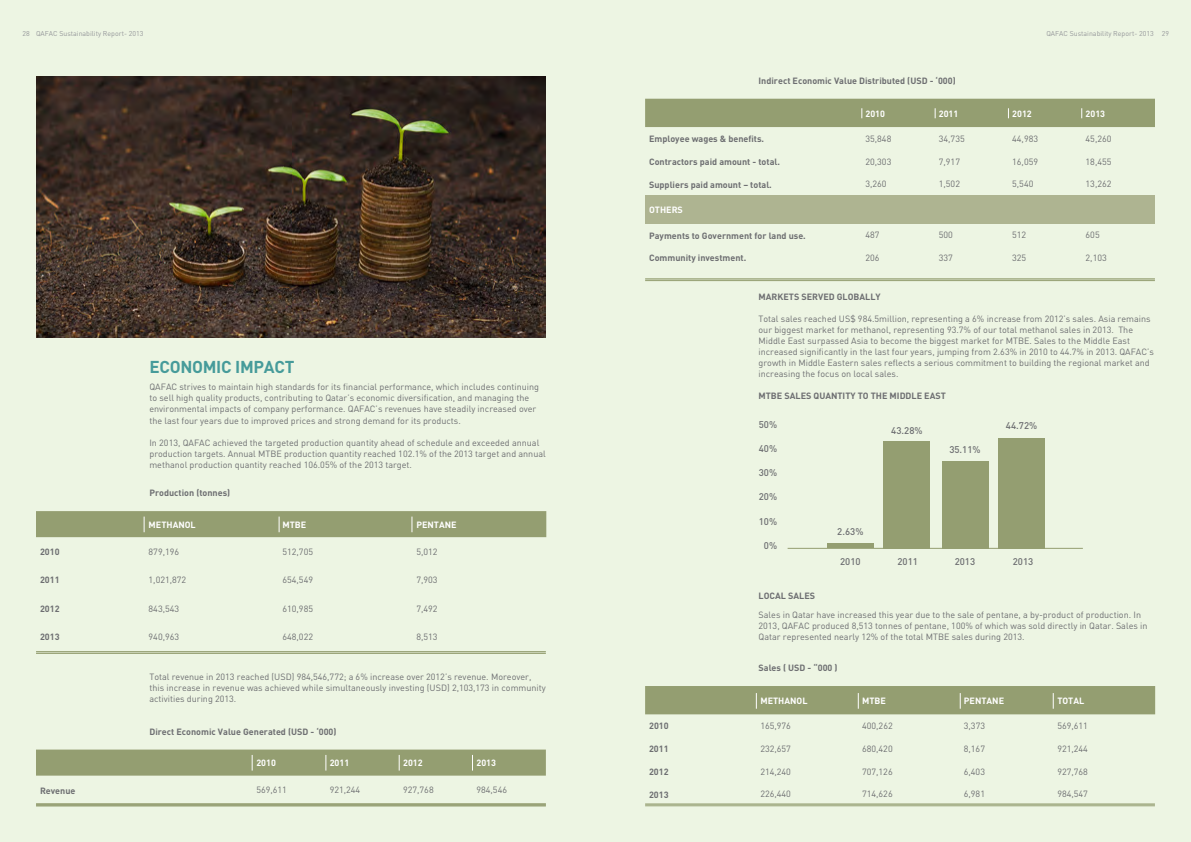
<style>
.page{position:relative;width:1191px;height:842px;background:#edf5e3}
.page>*{position:absolute;margin:0;border:0;box-sizing:border-box;transform-origin:0 0}
.t1{font:700 17px "DIN";color:#469b9a}
.t2{font:500 9.6px "DIN";color:#6d6e71}
.t3{font:9px/11px "DIN";color:#6d6e71}
.t4{font:700 9px "DIN";color:#6d6e71}
.t5{font:700 9px "DIN";color:#fff}
.t6{font:7px "DIN";color:#95979a}
</style>
<div class="page">
<div style="left:645px;top:195px;width:510px;height:28px;background:#aeb491"></div>
<div style="left:36px;top:511px;width:510px;height:26px;background:#949e71"></div>
<hr style="left:36px;top:651px;width:510px;height:1px;background:#949e71">
<hr style="left:36px;top:653px;width:510px;height:1px;background:#949e71">
<hr style="left:36px;top:803px;width:510px;height:2px;background:#949e71">
<hr style="left:36px;top:805px;width:510px;height:1px;background:#949e71">
<div style="left:645px;top:686px;width:510px;height:28px;background:#949e71"></div>
<hr style="left:645px;top:803px;width:510px;height:2px;background:#949e71">
<hr style="left:645px;top:805px;width:510px;height:1px;background:#949e71">
<hr style="left:645px;top:278px;width:510px;height:2px;background:#949e71">
<hr style="left:645px;top:280px;width:510px;height:1px;background:#949e71">
<div style="left:645px;top:99px;width:510px;height:28px;background:#949e71"></div>
<svg style="left:36px;top:749px;width:510px;height:27px;background:#97a175"></svg>
<img style="left:36px;top:77px;width:510px;height:260px">
<hr style="left:787px;top:548px;width:295px;height:1px;background:#949e71">
<div style="left:884px;top:441px;width:46px;height:107px;background:#949e71"></div>
<div style="left:942px;top:461px;width:46px;height:87px;background:#949e71"></div>
<div style="left:827px;top:543px;width:46px;height:5px;background:#949e71"></div>
<div style="left:998px;top:438px;width:46px;height:110px;background:#949e71"></div>
<p class="t6" style="left:22px;top:29px;width:122px">28 QAFAC Sustainability Report- 2013</p>
<p class="t6" style="left:1046px;top:29px;width:124px">QAFAC Sustainability Report- 2013 29</p>
<h1 class="t1" style="left:149px;top:356px;width:22px">Economic</h1>
<h1 class="t1" style="left:235px;top:356px;width:17px">Impact</h1>
<p class="t3" style="left:149px;top:381px;width:391px">QAFAC strives to maintain high standards for its financial performance, which includes continuing to sell high quality products, contributing to Qatar’s economic diversification, and managing the environmental impacts of company performance. QAFAC’s revenues have steadily increased over</p>
<p class="t3" style="left:149px;top:415px;width:313px">the last four years due to improved prices and strong demand for its products.</p>
<p class="t3" style="left:149px;top:437px;width:398px">In 2013, QAFAC achieved the targeted production quantity ahead of schedule and exceeded annual production targets. Annual MTBE production quantity reached 102.1% of the 2013 target and annual</p>
<p class="t3" style="left:149px;top:459px;width:264px">methanol production quantity reached 106.05% of the 2013 target.</p>
<p class="t4" style="left:149px;top:487px;width:82px">Production (tonnes)</p>
<p class="t5" style="left:149px;top:519px;width:14px">Methanol</p>
<p class="t5" style="left:282px;top:519px;width:25px">MTBE</p>
<p class="t5" style="left:416px;top:519px;width:13px">Pentane</p>
<p class="t4" style="left:40px;top:546px;width:21px">2010</p>
<p class="t3" style="left:149px;top:546px;width:32px">879,196</p>
<p class="t3" style="left:282px;top:546px;width:32px">512,705</p>
<p class="t3" style="left:416px;top:546px;width:23px">5,012</p>
<p class="t4" style="left:40px;top:574px;width:21px">2011</p>
<p class="t3" style="left:149px;top:574px;width:39px">1,021,872</p>
<p class="t3" style="left:282px;top:574px;width:32px">654,549</p>
<p class="t3" style="left:416px;top:574px;width:23px">7,903</p>
<p class="t4" style="left:40px;top:603px;width:21px">2012</p>
<p class="t3" style="left:149px;top:603px;width:32px">843,543</p>
<p class="t3" style="left:282px;top:603px;width:32px">610,985</p>
<p class="t3" style="left:416px;top:603px;width:23px">7,492</p>
<p class="t4" style="left:40px;top:631px;width:21px">2013</p>
<p class="t3" style="left:149px;top:631px;width:32px">940,963</p>
<p class="t3" style="left:282px;top:631px;width:32px">648,022</p>
<p class="t3" style="left:416px;top:631px;width:23px">8,513</p>
<p class="t3" style="left:149px;top:671px;width:398px">Total revenue in 2013 reached (USD) 984,546,772; a 6% increase over 2012’s revenue. Moreover, this increase in revenue was achieved while simultaneously investing (USD) 2,103,173 in community activities during 2013.</p>
<p class="t4" style="left:149px;top:725px;width:189px">Direct Economic Value Generated (USD - ‘000)</p>
<p class="t5" style="left:256px;top:757px;width:21px">2010</p>
<p class="t5" style="left:330px;top:757px;width:21px">2011</p>
<p class="t5" style="left:403px;top:757px;width:21px">2012</p>
<p class="t5" style="left:476px;top:757px;width:21px">2013</p>
<p class="t4" style="left:40px;top:784px;width:37px">Revenue</p>
<p class="t3" style="left:256px;top:784px;width:32px">569,611</p>
<p class="t3" style="left:330px;top:784px;width:32px">921,244</p>
<p class="t3" style="left:403px;top:784px;width:32px">927,768</p>
<p class="t3" style="left:476px;top:784px;width:32px">984,546</p>
<p class="t4" style="left:758px;top:75px;width:199px">Indirect Economic Value Distributed (USD - ‘000)</p>
<p class="t5" style="left:865px;top:107px;width:21px">2010</p>
<p class="t5" style="left:939px;top:107px;width:21px">2011</p>
<p class="t5" style="left:1012px;top:107px;width:21px">2012</p>
<p class="t5" style="left:1085px;top:107px;width:21px">2013</p>
<p class="t4" style="left:649px;top:133px;width:117px">Employee wages &amp; benefits.</p>
<p class="t3" style="left:865px;top:133px;width:27px">35,848</p>
<p class="t3" style="left:939px;top:133px;width:27px">34,735</p>
<p class="t3" style="left:1012px;top:133px;width:27px">44,983</p>
<p class="t3" style="left:1085px;top:133px;width:27px">45,260</p>
<p class="t4" style="left:649px;top:156px;width:132px">Contractors paid amount - total.</p>
<p class="t3" style="left:865px;top:156px;width:27px">20,303</p>
<p class="t3" style="left:939px;top:156px;width:23px">7,917</p>
<p class="t3" style="left:1012px;top:156px;width:27px">16,059</p>
<p class="t3" style="left:1085px;top:156px;width:27px">18,455</p>
<p class="t4" style="left:649px;top:178px;width:124px">Suppliers paid amount – total.</p>
<p class="t3" style="left:865px;top:178px;width:23px">3,260</p>
<p class="t3" style="left:939px;top:178px;width:23px">1,502</p>
<p class="t3" style="left:1012px;top:178px;width:23px">5,540</p>
<p class="t3" style="left:1085px;top:178px;width:27px">13,262</p>
<p class="t5" style="left:649px;top:204px;width:35px">OTHERS</p>
<p class="t4" style="left:649px;top:229px;width:158px">Payments to Government for land use.</p>
<p class="t3" style="left:865px;top:230px;width:16px">487</p>
<p class="t3" style="left:939px;top:230px;width:16px">500</p>
<p class="t3" style="left:1012px;top:230px;width:16px">512</p>
<p class="t3" style="left:1085px;top:230px;width:16px">605</p>
<p class="t4" style="left:649px;top:252px;width:99px">Community investment.</p>
<p class="t3" style="left:865px;top:252px;width:16px">206</p>
<p class="t3" style="left:939px;top:252px;width:16px">337</p>
<p class="t3" style="left:1012px;top:252px;width:16px">325</p>
<p class="t3" style="left:1085px;top:252px;width:23px">2,103</p>
<p class="t4" style="left:758px;top:291px;width:31px">Markets</p>
<p class="t4" style="left:801px;top:291px;width:12px">Served</p>
<p class="t4" style="left:837px;top:291px;width:13px">Globall</p>
<p class="t4" style="left:875px;top:291px;width:7px">y</p>
<p class="t3" style="left:758px;top:313px;width:397px">Total sales reached US$ 984.5million, representing a 6% increase from 2012’s sales. Asia remains our biggest market for methanol, representing 93.7% of our total methanol sales in 2013. The Middle East surpassed Asia to become the biggest market for MTBE. Sales to the Middle East increased significantly in the last four years, jumping from 2.63% in 2010 to 44.7% in 2013. QAFAC’s growth in Middle Eastern sales reflects a serious commitment to building the regional market and increasing the focus on local sales.</p>
<p class="t4" style="left:758px;top:390px;width:38px">MTBE Sales</p>
<p class="t4" style="left:813px;top:390px;width:12px">Quantit</p>
<p class="t4" style="left:850px;top:390px;width:27px">y to the</p>
<p class="t4" style="left:889px;top:390px;width:14px">Middle</p>
<p class="t4" style="left:924px;top:390px;width:12px">East</p>
<p class="t2" style="left:759px;top:419px;width:20px">50%</p>
<p class="t2" style="left:759px;top:443px;width:20px">40%</p>
<p class="t2" style="left:759px;top:467px;width:20px">30%</p>
<p class="t2" style="left:759px;top:491px;width:20px">20%</p>
<p class="t2" style="left:759px;top:515px;width:20px">10%</p>
<p class="t2" style="left:764px;top:539px;width:15px">0%</p>
<p class="t2" style="left:891px;top:425px;width:33px">43.28%</p>
<p class="t2" style="left:949px;top:444px;width:33px">35.11%</p>
<p class="t2" style="left:1006px;top:419px;width:33px">44.72%</p>
<p class="t2" style="left:837px;top:525px;width:28px">2.63%</p>
<p class="t2" style="left:840px;top:555px;width:22px">2010</p>
<p class="t2" style="left:897px;top:555px;width:22px">2011</p>
<p class="t2" style="left:954px;top:555px;width:22px">2013</p>
<p class="t2" style="left:1012px;top:555px;width:22px">2013</p>
<p class="t4" style="left:758px;top:590px;width:12px">Local</p>
<p class="t4" style="left:788px;top:590px;width:12px">Sales</p>
<p class="t3" style="left:758px;top:609px;width:390px">Sales in Qatar have increased this year due to the sale of pentane, a by-product of production. In<br>2013, QAFAC produced 8,513 tonnes of pentane, 100% of which was sold directly in Qatar. Sales in<br>Qatar represented nearly 12% of the total MTBE sales during 2013.</p>
<p class="t4" style="left:758px;top:662px;width:81px">Sales ( USD - “000 )</p>
<p class="t5" style="left:760px;top:695px;width:14px">Methanol</p>
<p class="t5" style="left:862px;top:695px;width:25px">MTBE</p>
<p class="t5" style="left:964px;top:695px;width:13px">Pentane</p>
<p class="t5" style="left:1057px;top:695px;width:12px">Total</p>
<p class="t4" style="left:649px;top:720px;width:21px">2010</p>
<p class="t3" style="left:760px;top:720px;width:32px">165,976</p>
<p class="t3" style="left:862px;top:720px;width:32px">400,262</p>
<p class="t3" style="left:964px;top:720px;width:23px">3,373</p>
<p class="t3" style="left:1057px;top:720px;width:32px">569,611</p>
<p class="t4" style="left:649px;top:743px;width:21px">2011</p>
<p class="t3" style="left:760px;top:743px;width:32px">232,657</p>
<p class="t3" style="left:862px;top:743px;width:32px">680,420</p>
<p class="t3" style="left:964px;top:743px;width:23px">8,167</p>
<p class="t3" style="left:1057px;top:743px;width:32px">921,244</p>
<p class="t4" style="left:649px;top:766px;width:21px">2012</p>
<p class="t3" style="left:760px;top:766px;width:32px">214,240</p>
<p class="t3" style="left:862px;top:766px;width:32px">707,126</p>
<p class="t3" style="left:964px;top:766px;width:23px">6,403</p>
<p class="t3" style="left:1057px;top:766px;width:32px">927,768</p>
<p class="t4" style="left:649px;top:788px;width:21px">2013</p>
<p class="t3" style="left:760px;top:788px;width:32px">226,440</p>
<p class="t3" style="left:862px;top:788px;width:32px">714,626</p>
<p class="t3" style="left:964px;top:788px;width:23px">6,981</p>
<p class="t3" style="left:1057px;top:788px;width:32px">984,547</p>
</div>
